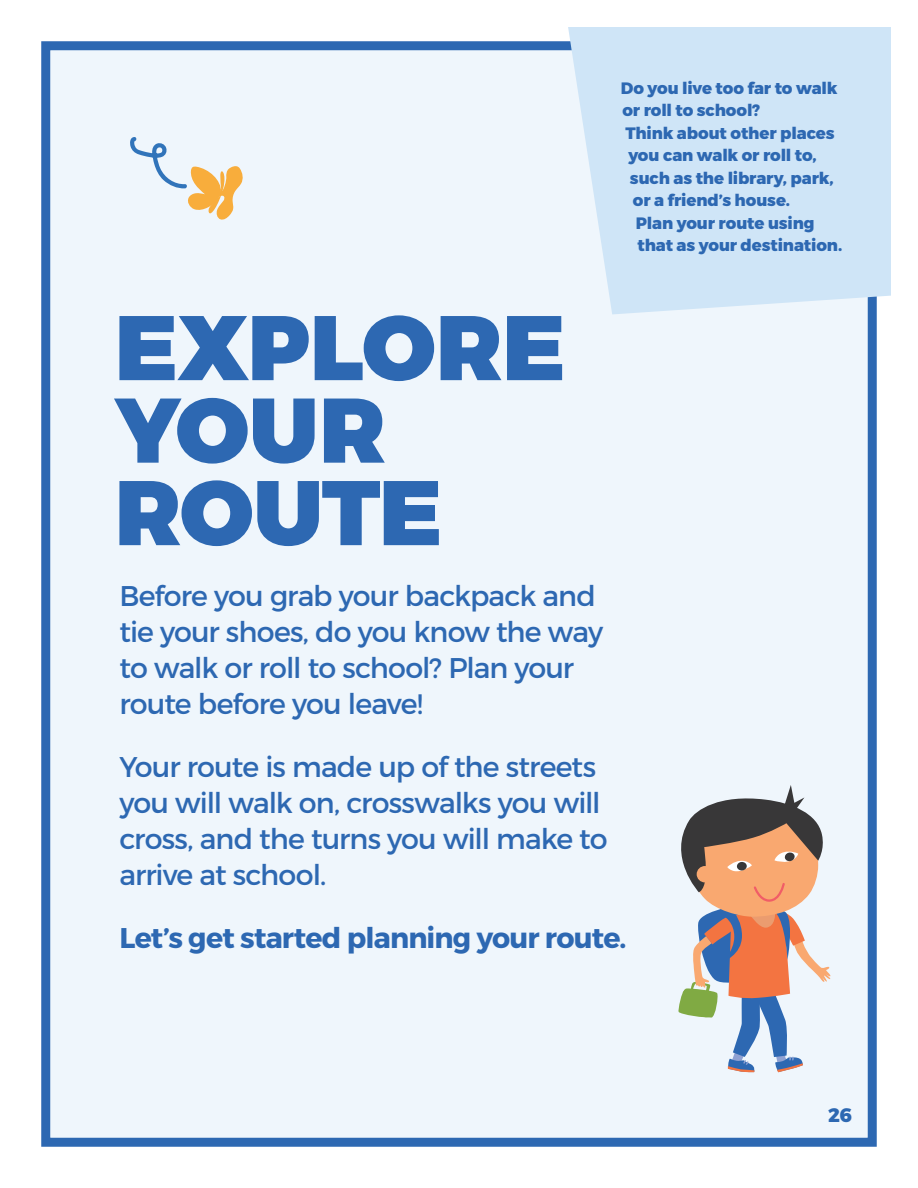
<style>
.page{position:relative;width:918px;height:1188px;background:#fff}
.page>*{position:absolute;margin:0;border:0;box-sizing:border-box;transform-origin:0 0}
.t1{font:900 91.5px/82.5px "Montserrat";letter-spacing:-.005em;color:#2d68b2}
.t2{font:28.5px/36px "Montserrat";letter-spacing:-.035em;color:#2d68b2}
.t3{font:700 28.5px "Montserrat";letter-spacing:-.03em;color:#2d68b2}
.t4{font:800 19.5px "Montserrat";color:#2d68b2}
.t5{font:800 16.5px "Montserrat";letter-spacing:-.01em;color:#2d68b2}
</style>
<div class="page">
<div style="left:49px;top:50px;width:820px;height:1088px;background:#eff6fc"></div>
<div style="left:41px;top:41px;width:836px;height:1106px;border:9px solid #2d68b2"></div>
<svg style="left:568px;top:27px;width:323px;height:287px;fill:#cfe5f7"></svg>
<svg style="left:130px;top:137px;width:113px;height:83px"></svg>
<svg style="left:678px;top:785px;width:153px;height:287px"></svg>
<p class="t5" style="left:621px;top:78px;width:218px">Do you live too far to walk</p>
<p class="t5" style="left:622px;top:100px;width:139px">or roll to school?</p>
<p class="t5" style="left:625px;top:123px;width:211px">Think about other places</p>
<p class="t5" style="left:628px;top:145px;width:190px">you can walk or roll to,</p>
<p class="t5" style="left:630px;top:168px;width:205px">such as the library, park,</p>
<p class="t5" style="left:633px;top:190px;width:159px">or a friend’s house.</p>
<p class="t5" style="left:636px;top:213px;width:180px">Plan your route using</p>
<p class="t5" style="left:637px;top:235px;width:206px">that as your destination.</p>
<h1 class="t1" style="left:115px;top:310px;width:452px">EXPLORE<br>YOUR<br>ROUTE</h1>
<p class="t2" style="left:119px;top:578px;width:485px">Before you grab your backpack and tie your shoes, do you know the way to walk or roll to school? Plan your route before you leave!</p>
<p class="t2" style="left:119px;top:749px;width:490px">Your route is made up of the streets you will walk on, crosswalks you will cross, and the turns you will make to arrive at school.</p>
<p class="t3" style="left:119px;top:921px;width:509px">Let’s get started planning your route.</p>
<p class="t4" style="left:828px;top:1103px;width:25px">26</p>
</div>
